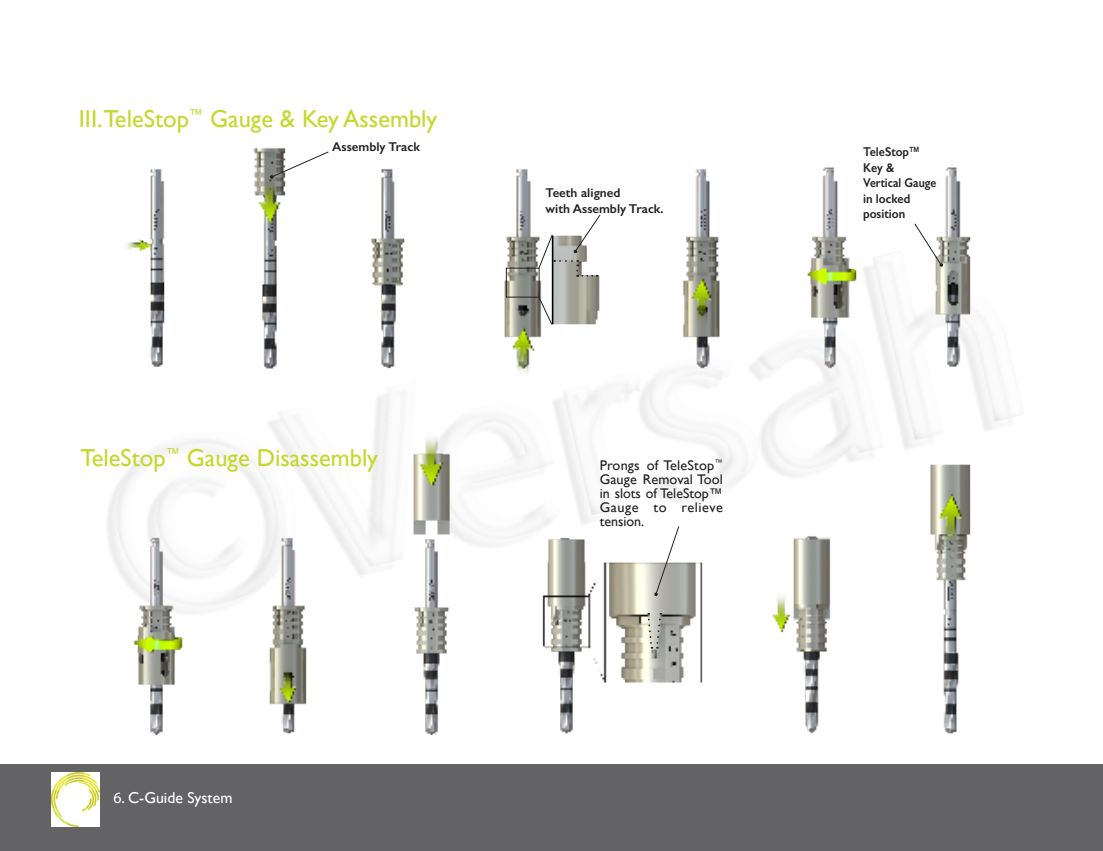
<style>
.page{position:relative;width:1103px;height:851px;background:#fff}
.page>*{position:absolute;margin:0;border:0;box-sizing:border-box;transform-origin:0 0}
.Head_A__Gil_14_17{font:24.5px "Gill Sans";color:#c4d82d}
.t1{font:15.75px "Gill Sans";color:#fff}
.Body__Frut_8_15_5{font:14px/14px "Gill Sans";color:#231f20;text-align:justify}
.Body__Frut_8_15_5-2{font:600 12.78px "Gill Sans";color:#231f20}
.Body__Frut_8_15_5-3{font:600 12.78px "Gill Sans";color:#231f20;scale:.94 1}
.Body__Frut_8_15_5-4{font:600 12.78px "Gill Sans";color:#231f20;scale:.93 1}
.Body__Frut_8_15_5-5{font:600 12.78px "Gill Sans";color:#231f20;scale:.89 1}
.s1{font-family:"Myriad Pro"}
</style>
<div class="page">
<div style="left:0;top:764px;width:1102px;height:86px;background:#636366"></div>
<img style="left:26px;top:148px;width:1073px;height:651px">
<div style="left:506px;top:268px;width:33px;height:29px;border:1px solid #231f20"></div>
<svg style="left:647px;top:613px;width:14px;height:35px"></svg>
<svg style="left:654px;top:525px;width:26px;height:71px"></svg>
<svg style="left:913px;top:222px;width:30px;height:45px"></svg>
<svg style="left:270px;top:151px;width:59px;height:28px"></svg>
<svg style="left:538px;top:214px;width:63px;height:63px"></svg>
<svg style="left:538px;top:297px;width:14px;height:28px"></svg>
<p class="Head_A__Gil_14_17" style="left:79px;top:104px;width:360px">III.TeleStop<sup>™</sup> Gauge &amp; Key Assembly</p>
<p class="Body__Frut_8_15_5-2" style="left:332px;top:139px;width:89px">Assembly Track</p>
<p class="Body__Frut_8_15_5-2" style="left:545px;top:185px;width:76px">Teeth aligned</p>
<p class="Body__Frut_8_15_5-2" style="left:545px;top:200px;width:120px">with Assembly Track.</p>
<p class="Head_A__Gil_14_17" style="left:80px;top:443px;width:299px">TeleStop<sup>™</sup> Gauge Disassembly</p>
<p class="Body__Frut_8_15_5" style="left:599px;top:458px;width:125px">Prongs of TeleStop<sup>™ </sup>Gauge Removal Tool in slots of TeleStop™ Gauge to relieve tension.</p>
<p class="t1" style="left:113px;top:788px;width:120px"><span class="s1">6.</span> C-Guide System</p>
<p class="Body__Frut_8_15_5-4" style="left:863px;top:144px;width:62px">TeleStop™</p>
<p class="Body__Frut_8_15_5-4" style="left:863px;top:160px;width:35px">Key &amp;</p>
<p class="Body__Frut_8_15_5-5" style="left:863px;top:175px;width:84px">Vertical Gauge</p>
<p class="Body__Frut_8_15_5-3" style="left:863px;top:190px;width:52px">in locked</p>
<p class="Body__Frut_8_15_5-3" style="left:863px;top:206px;width:46px">position</p>
</div>
